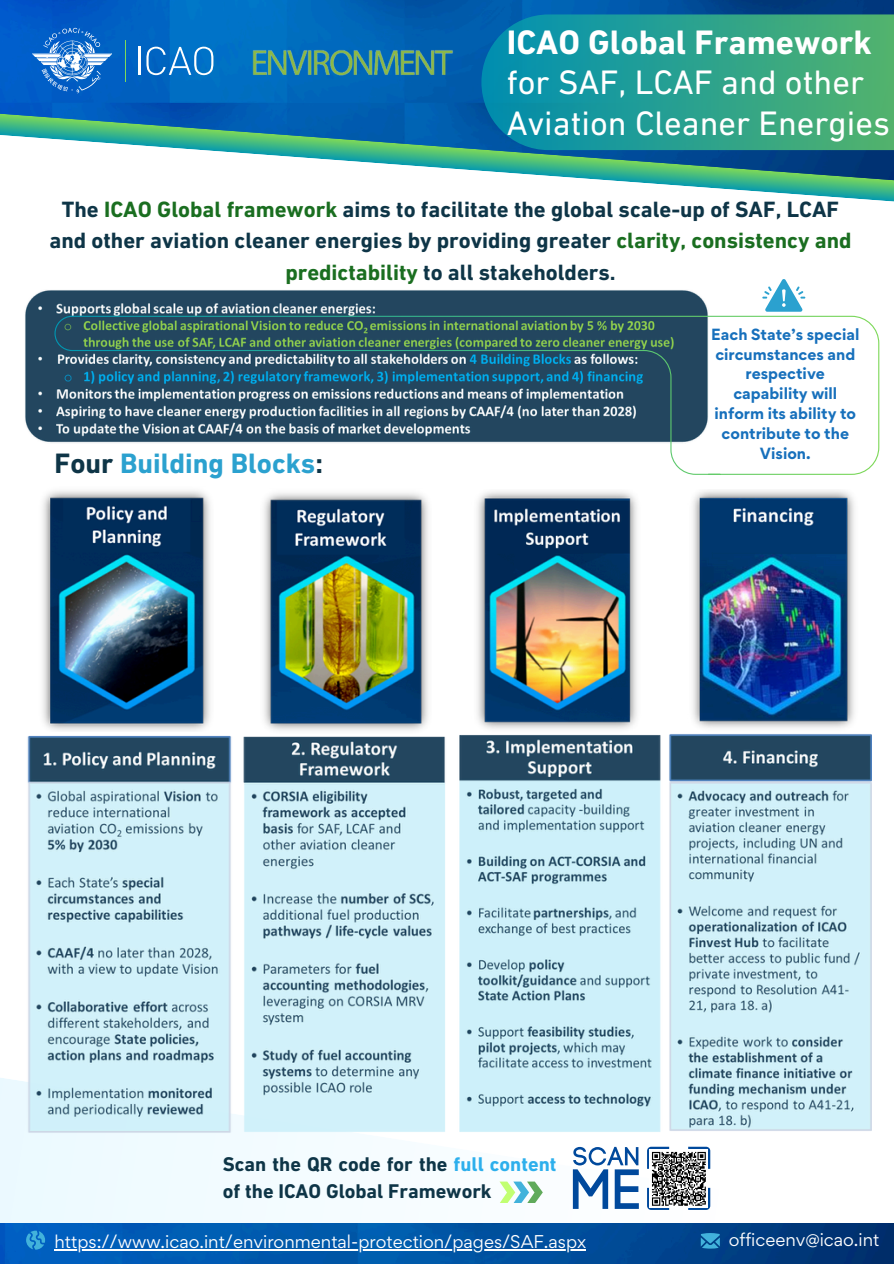
<style>
.page{position:relative;width:894px;height:1264px;background:#fff}
.page>*{position:absolute;margin:0;border:0;box-sizing:border-box;transform-origin:0 0}
.t1{font:34.5px/40.5px "DIN Next LT Pro";color:#fff}
.t2{font:700 28.5px "DIN Next LT Pro";color:#2ba1cf}
.t3{font:700 22.5px/31.5px "DIN Next LT Pro";color:#0e3547;text-align:center}
.t4{font:700 20.1px/27.8px "DIN Next LT Pro";color:#0e3547}
.t5{font:16.5px "Gordita";color:#fff}
.t6{font:700 14.4px/19.8px "Gordita";color:#1770bc;text-align:center}
.s1{font-weight:700}
.s2{color:#1a6e20}
.s3{color:#0e3547}
.s4{color:#2dafec}
</style>
<div class="page">
<img style="left:0;top:0;width:893px;height:103px">
<svg style="left:0;top:1078px;width:711px;height:145px;fill:#f4fcff"></svg>
<img style="left:0;top:1223px;width:893px;height:40px">
<svg style="left:700px;top:1232px;width:19px;height:16px"></svg>
<svg style="left:26px;top:1230px;width:19px;height:19px"></svg>
<svg style="left:481px;top:14px;width:412px;height:89px;background:#289e8f"></svg>
<svg style="left:32px;top:28px;width:80px;height:65px;background:#3a82d2"></svg>
<hr style="left:139px;top:47px;width:2px;height:28px;background:#fff">
<svg style="left:146px;top:47px;width:67px;height:28px;background:#378bd1"></svg>
<hr style="left:125px;top:40px;width:1px;height:42px;background:#7ed957">
<img style="left:250px;top:47px;width:203px;height:31px">
<svg style="left:0;top:103px;width:893px;height:99px"></svg>
<img style="left:42px;top:491px;width:168px;height:238px">
<img style="left:26px;top:729px;width:845px;height:408px">
<svg style="left:572px;top:1146px;width:66px;height:62px"></svg>
<svg style="left:647px;top:1146px;width:63px;height:63px"></svg>
<svg style="left:499px;top:1181px;width:43px;height:21px"></svg>
<img style="left:25px;top:290px;width:683px;height:153px">
<svg style="left:54px;top:315px;width:825px;height:160px"></svg>
<img style="left:249px;top:493px;width:197px;height:240px">
<img style="left:466px;top:490px;width:405px;height:243px">
<svg style="left:762px;top:279px;width:42px;height:33px"></svg>
<hr style="left:54px;top:1249px;width:532px;height:1px;background:#fff">
<p class="t1" style="left:506px;top:25px;width:384px"><span class="s1">ICAO Global Framework </span>for SAF, LCAF and other<br>Aviation Cleaner Energies</p>
<h1 class="t3" style="left:49px;top:195px;width:803px">The <span class="s2">ICAO Global framework</span> aims to facilitate the global scale-up of SAF, LCAF and other aviation cleaner energies by providing greater <span class="s2">clarity, consistency and predictability</span> to all stakeholders.</h1>
<p class="t2" style="left:54px;top:451px;width:270px"><span class="s3">Four</span> Building Blocks<span class="s3">:</span></p>
<p class="t6" style="left:711px;top:324px;width:150px">Each State’s special circumstances and respective capability will inform its ability to contribute to the<br>Vision.</p>
<p class="t4" style="left:223px;top:1151px;width:335px">Scan the QR code for the <span class="s4">full content </span>of the ICAO Global Framework</p>
<p class="t5" style="left:54px;top:1230px;width:533px">https://www.icao.int/environmental-protection/pages/SAF.aspx</p>
<h3 class="t5" style="left:728px;top:1228px;width:152px">officeenv@icao.int</h3>
</div>
